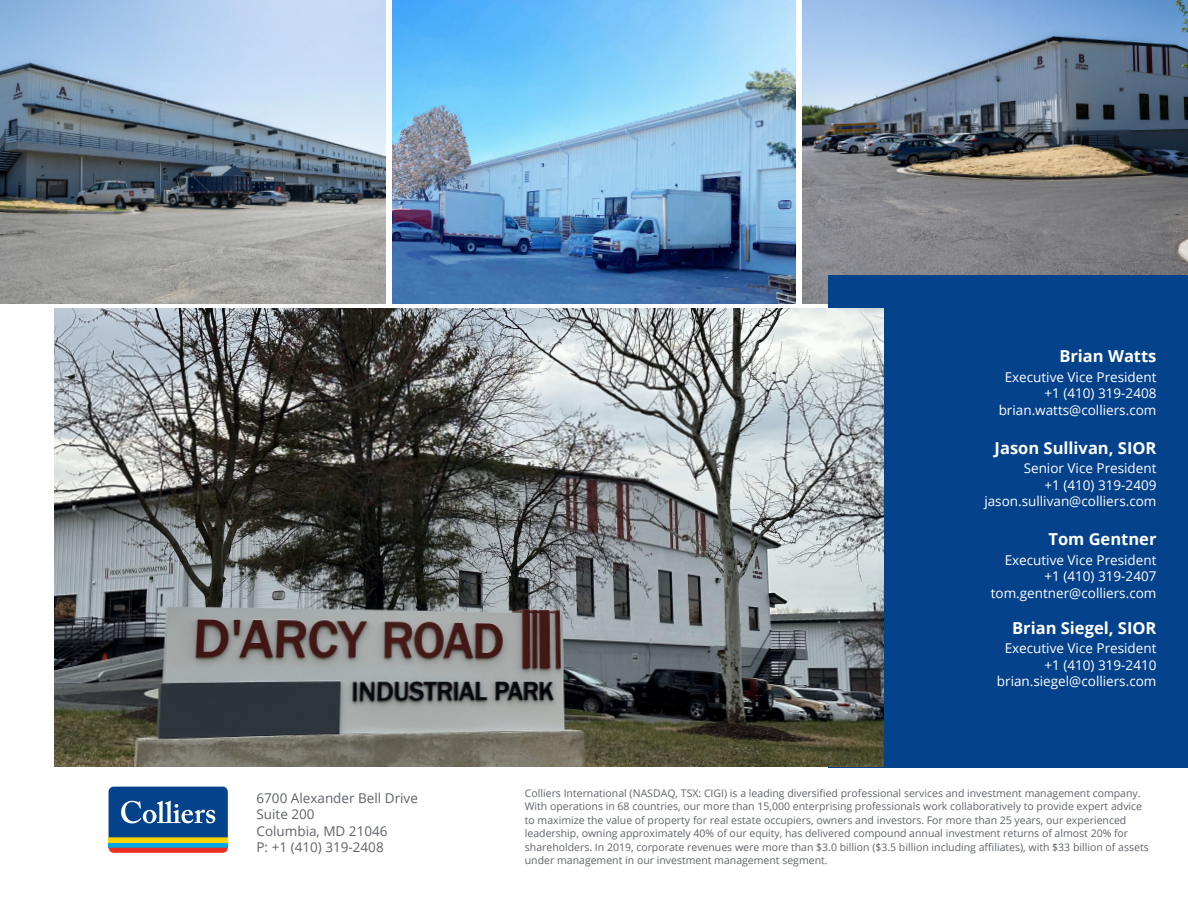
<style>
.page{position:relative;width:1188px;height:918px;background:#fff}
.page>*{position:absolute;margin:0;border:0;box-sizing:border-box;transform-origin:0 0}
.t1{font:700 16.5px "Open Sans";color:#fff}
.t2{font:13.5px "Open Sans";color:#fff}
.t3{font:13.5px "Open Sans";color:#5f6369}
.t4{font:10.5px/13.5px "Open Sans";color:#5f6369}
</style>
<div class="page">
<img style="left:392px;top:0;width:404px;height:303px">
<img style="left:0;top:0;width:386px;height:303px">
<img style="left:802px;top:0;width:386px;height:303px">
<div style="left:829px;top:276px;width:359px;height:492px;background:#05428c"></div>
<div style="left:107px;top:785px;width:123px;height:70px;background:linear-gradient(to right,#fff,#fff);border-radius:7px"></div>
<div style="left:109px;top:843px;width:119px;height:5px;background:#00a8e4"></div>
<div style="left:109px;top:837px;width:119px;height:6px;background:#fed503"></div>
<svg style="left:109px;top:848px;width:119px;height:5px"></svg>
<svg style="left:109px;top:787px;width:119px;height:50px;background:#205798"></svg>
<img style="left:54px;top:309px;width:829px;height:458px">
<p class="t3" style="left:257px;top:788px;width:163px">6700 Alexander Bell Drive</p>
<p class="t3" style="left:257px;top:805px;width:60px">Suite 200</p>
<p class="t3" style="left:257px;top:821px;width:133px">Columbia, MD 21046</p>
<p class="t3" style="left:257px;top:838px;width:129px">P: +1 (410) 319-2408</p>
<p class="t1" style="left:1059px;top:345px;width:99px">Brian Watts</p>
<p class="t2" style="left:1005px;top:367px;width:153px">Executive Vice President</p>
<p class="t2" style="left:1045px;top:384px;width:114px">+1 (410) 319-2408</p>
<p class="t2" style="left:999px;top:400px;width:159px">brian.watts@colliers.com</p>
<p class="t1" style="left:995px;top:436px;width:163px">Jason Sullivan, SIOR</p>
<p class="t2" style="left:1024px;top:459px;width:134px">Senior Vice President</p>
<p class="t2" style="left:1045px;top:476px;width:114px">+1 (410) 319-2409</p>
<p class="t2" style="left:984px;top:492px;width:174px">jason.sullivan@colliers.com</p>
<p class="t1" style="left:1048px;top:528px;width:110px">Tom Gentner</p>
<p class="t2" style="left:1005px;top:551px;width:153px">Executive Vice President</p>
<p class="t2" style="left:1045px;top:567px;width:114px">+1 (410) 319-2407</p>
<p class="t2" style="left:991px;top:584px;width:167px">tom.gentner@colliers.com</p>
<p class="t1" style="left:1012px;top:616px;width:146px">Brian Siegel, SIOR</p>
<p class="t2" style="left:1005px;top:639px;width:153px">Executive Vice President</p>
<p class="t2" style="left:1045px;top:656px;width:114px">+1 (410) 319-2410</p>
<p class="t2" style="left:997px;top:672px;width:161px">brian.siegel@colliers.com</p>
<p class="t4" style="left:525px;top:786px;width:625px">Colliers International (NASDAQ, TSX: CIGI) is a leading diversified professional services and investment management company.<br>With operations in 68 countries, our more than 15,000 enterprising professionals work collaboratively to provide expert advice to maximize the value of property for real estate occupiers, owners and investors. For more than 25 years, our experienced leadership, owning approximately 40% of our equity, has delivered compound annual investment returns of almost 20% for shareholders. In 2019, corporate revenues were more than $3.0 billion ($3.5 billion including affiliates), with $33 billion of assets under management in our investment management segment.</p>
</div>
